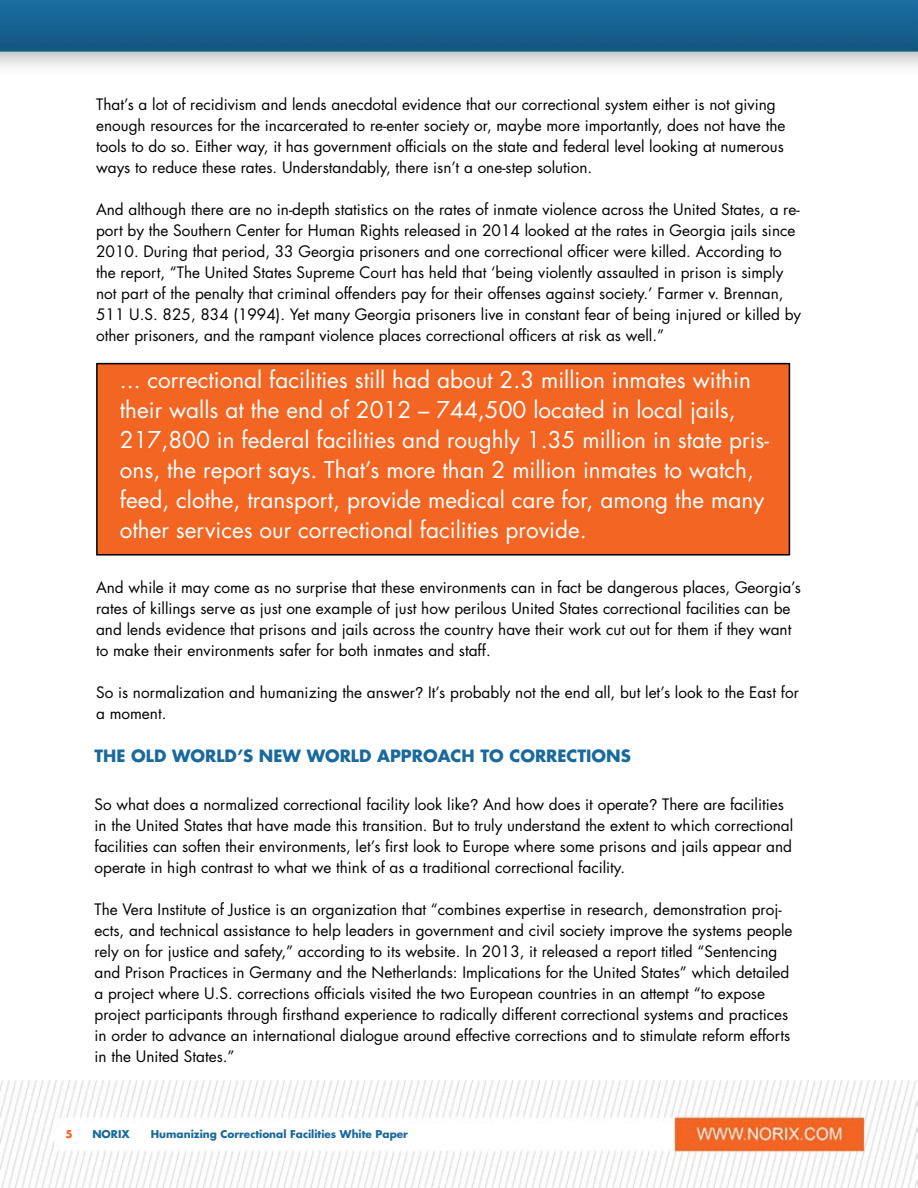
<style>
.page{position:relative;width:918px;height:1188px;background:#fff}
.page>*{position:absolute;margin:0;border:0;box-sizing:border-box;transform-origin:0 0}
.t1{font:22.5px/30px "Futura Std";color:#fff}
.t2{font:700 16.5px "Futura Std";color:#1a699c}
.t3{font:15.3px/21px "Futura Std";color:#000}
.t4{font:700 10.5px "Futura Std";color:#1a699c}
.s1{font-family:"Helvetica"}
.s2{color:#f26522}
</style>
<div class="page">
<img style="left:0;top:0;width:918px;height:1188px">
<div style="left:97px;top:364px;width:692px;height:191px;background:#f26523"></div>
<div style="left:96px;top:363px;width:694px;height:193px;border:2px solid #000"></div>
<p class="t3" style="left:96px;top:94px;width:691px">That’s a lot of recidivism and lends anecdotal evidence that our correctional system either is not giving enough resources for the incarcerated to re-enter society or, maybe more importantly, does not have the tools to do so. Either way, it has government officials on the state and federal level looking at numerous ways to reduce these rates. Understandably, there isn’t a one-step solution.</p>
<p class="t3" style="left:96px;top:199px;width:707px">And although there are no in-depth statistics on the rates of inmate violence across the United States, a re&shy;port by the Southern Center for Human Rights released in 2014 looked at the rates in Georgia jails since 2010. During that period, 33 Georgia prisoners and one correctional officer were killed. According to the report, “The United States Supreme Court has held that ‘being violently assaulted in prison is simply not part of the penalty that criminal offenders pay for their offenses against society.’ Farmer v. Brennan, 511 U.S. 825, 834 (1994). Yet many Georgia prisoners live in constant fear of being injured or killed by other prisoners, and the rampant violence places correctional officers at risk as well.”</p>
<p class="t1" style="left:120px;top:365px;width:651px">... correctional facilities still had about 2.3 million inmates within their walls at the end of 2012 – 744,500 located in local jails, 217,800 in federal facilities and roughly 1.35 million in state pris&shy;ons, the report says. That’s more than 2 million inmates to watch, feed, clothe, transport, provide medical care for, among the many other services our correctional facilities provide.</p>
<p class="t3" style="left:96px;top:577px;width:706px">And while it may come as no surprise that these environments can in fact be dangerous places, Georgia’s rates of killings serve as just one example of just how perilous United States correctional facilities can be and lends evidence that prisons and jails across the country have their work cut out for them if they want to make their environments safer for both inmates and staff.</p>
<p class="t3" style="left:96px;top:682px;width:704px">So is normalization and humanizing the answer<span class="s1">?</span> It’s probably not the end all, but let’s look to the East for a moment.</p>
<p class="t2" style="left:94px;top:745px;width:538px">The Old World’s New World Approac h to Corrections</p>
<p class="t3" style="left:95px;top:794px;width:700px">So what does a normalized correctional facility look like<span class="s1">?</span> And how does it operate<span class="s1">?</span> There are facilities in the United States that have made this transition. But to truly understand the extent to which correctional facilities can soften their environments, let’s first look to Europe where some prisons and jails appear and operate in high contrast to what we think of as a traditional correctional facility.</p>
<p class="t3" style="left:95px;top:899px;width:700px">The Vera Institute of Justice is an organization that “combines expertise in research, demonstration proj&shy;ects, and technical assistance to help leaders in government and civil society improve the systems people rely on for justice and safety,” according to its website. In 2013, it released a report titled “Sentencing and Prison Practices in Germany and the Netherlands: Implications for the United States” which detailed a project where U.S. corrections officials visited the two European countries in an attempt “to expose project participants through firsthand experience to radically different correctional systems and practices in order to advance an international dialogue around effective corrections and to stimulate reform efforts in the United States.”</p>
<p class="t4" style="left:65px;top:1127px;width:18px"><span class="s2">5</span> NORI</p>
<p class="t4" style="left:121px;top:1127px;width:10px">X</p>
<p class="t4" style="left:151px;top:1127px;width:259px">Humanizing Correctional Facilities White Paper</p>
</div>
